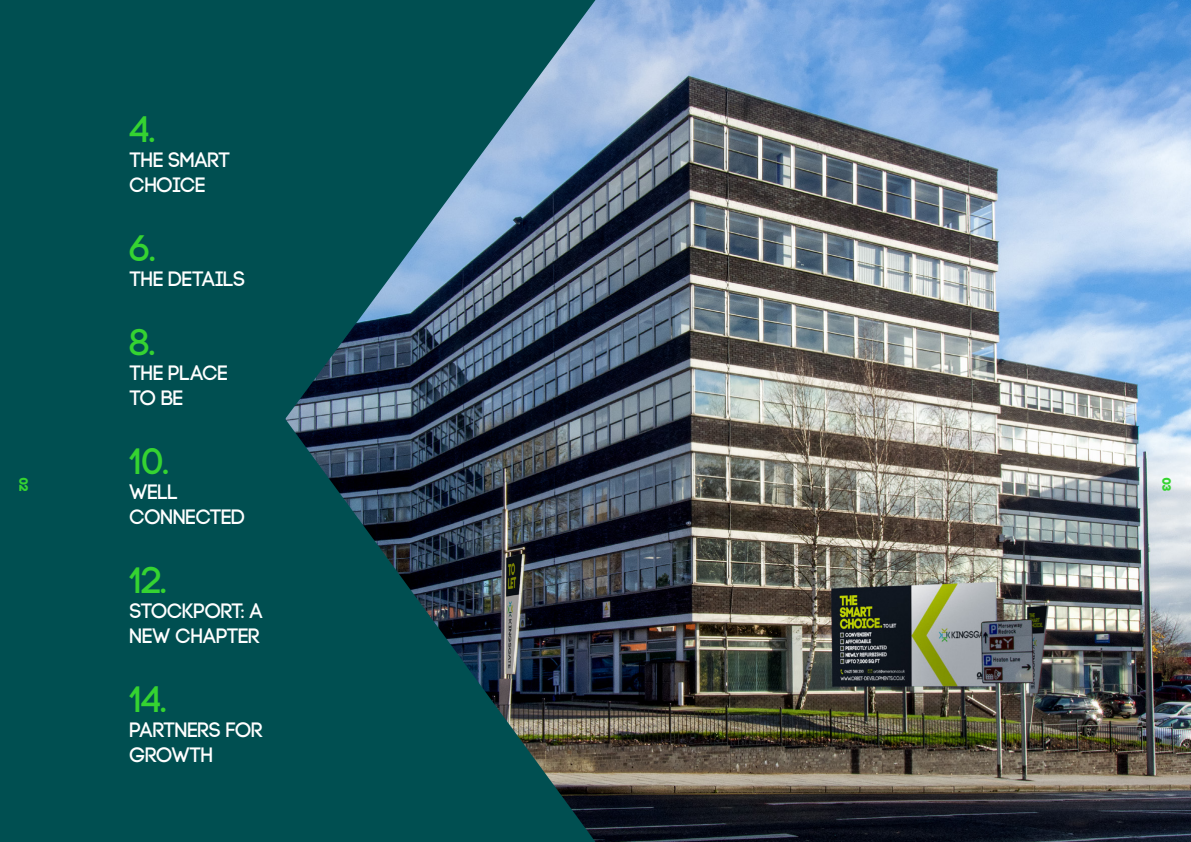
<style>
.page{position:relative;width:1191px;height:842px;background:#004f51}
.page>*{position:absolute;margin:0;border:0;box-sizing:border-box;transform-origin:0 0}
.t1{font:36.8px "Code Pro LC";color:#35d331}
.t2{font:20.8px/24.9px "Code Pro LC";color:#fff}
.t3{font:12px "Code Pro Bold LC";color:#35d331}
</style>
<div class="page">
<img style="left:285px;top:0;width:906px;height:842px">
<h1 class="t1" style="left:130px;top:109px;width:27px">4.</h1>
<p class="t2" style="left:130px;top:147px;width:102px">THE SMART<br>CHOICE</p>
<h1 class="t1" style="left:130px;top:227px;width:27px">6.</h1>
<p class="t2" style="left:130px;top:266px;width:117px">THE DETAILS</p>
<h1 class="t1" style="left:130px;top:322px;width:27px">8.</h1>
<p class="t2" style="left:130px;top:360px;width:99px">THE PLACE<br>TO BE</p>
<h1 class="t1" style="left:130px;top:440px;width:41px">10.</h1>
<p class="t2" style="left:130px;top:479px;width:117px">WELL<br>CONNECTED</p>
<p class="t3" style="left:31px;top:478px;width:15px;rotate:90deg">02</p>
<p class="t3" style="left:1174px;top:478px;width:15px;rotate:90deg">03</p>
<h1 class="t1" style="left:130px;top:559px;width:39px">12.</h1>
<p class="t2" style="left:130px;top:598px;width:134px">STOCKPORT: A<br>NEW CHAPTER</p>
<h1 class="t1" style="left:130px;top:678px;width:39px">14.</h1>
<p class="t2" style="left:130px;top:717px;width:134px">PARTNERS FOR<br>GROWTH</p>
</div>
